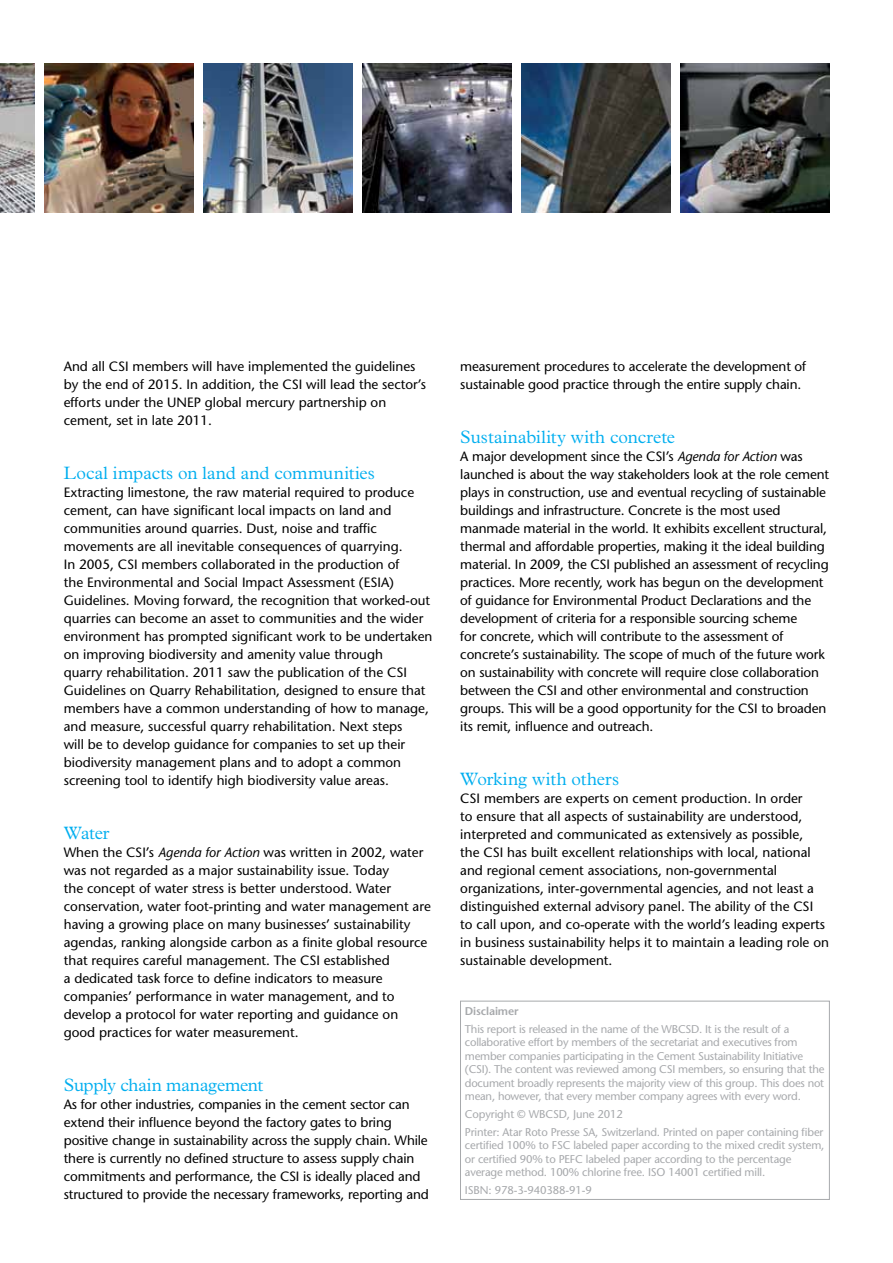
<style>
.page{position:relative;width:893px;height:1263px;background:#fff}
.page>*{position:absolute;margin:0;border:0;box-sizing:border-box;transform-origin:0 0}
.t1{font:300 18px "Plantin MT Pro";letter-spacing:-.005em;color:#00aeef}
.t2{font:500 13.5px/18px "Stone Sans Std";color:#000}
.t3{font:500 11.25px/13.5px "Stone Sans Std";letter-spacing:-.02em;color:#a7a9ac}
.t4{font:600 11.25px "Stone Sans Std";letter-spacing:-.01em;color:#a7a9ac}
.s1{font-style:italic}
</style>
<div class="page">
<img style="left:203px;top:64px;width:149px;height:149px">
<img style="left:680px;top:64px;width:149px;height:149px">
<img style="left:44px;top:64px;width:149px;height:149px">
<img style="left:521px;top:64px;width:149px;height:149px">
<img style="left:0;top:64px;width:34px;height:149px">
<img style="left:362px;top:64px;width:149px;height:149px">
<div style="left:460px;top:1001px;width:370px;height:198px;border:1px solid #a7a9ac"></div>
<p class="t2" style="left:64px;top:358px;width:364px">And all CSI members will have implemented the guidelines by the end of 2015. In addition, the CSI will lead the sector’s efforts under the UNEP global mercury partnership on cement, set in late 2011.</p>
<h1 class="t1" style="left:64px;top:463px;width:313px">Local impacts on land and communities</h1>
<p class="t2" style="left:64px;top:484px;width:370px">Extracting limestone, the raw material required to produce cement, can have significant local impacts on land and communities around quarries. Dust, noise and traffic movements are all inevitable consequences of quarrying.<br>In 2005, CSI members collaborated in the production of<br>the Environmental and Social Impact Assessment (ESIA)<br>Guidelines. Moving forward, the recognition that worked-out quarries can become an asset to communities and the wider environment has prompted significant work to be undertaken on improving biodiversity and amenity value through<br>quarry rehabilitation. 2011 saw the publication of the CSI Guidelines on Quarry Rehabilitation, designed to ensure that members have a common understanding of how to manage, and measure, successful quarry rehabilitation. N ext steps<br>will be to develop guidance for companies to set up their biodiversity management plans and to adopt a common screening tool to identify high biodiversity value areas.</p>
<h1 class="t1" style="left:64px;top:823px;width:47px">Water</h1>
<p class="t2" style="left:64px;top:844px;width:369px">When the CSI’s <span class="s1">Agenda for Action</span> was written in 2002, water was not regarded as a major sustainability issue. Today<br>the concept of water stress is better understood. Water conservation, water foot-printing and water management are having a growing place on many businesses’ sustainability agendas, ranking alongside carbon as a finite global resource that requires careful management. The CSI established<br>a dedicated task force to define indicators to measure companies’ performance in water management, and to develop a protocol for water reporting and guidance on good practices for water measurement.</p>
<h1 class="t1" style="left:64px;top:1075px;width:201px">Supply chain management</h1>
<p class="t2" style="left:64px;top:1096px;width:367px">As for other industries, companies in the cement sector can extend their influence beyond the factory gates to bring positive change in sustainability across the supply chain. While there is currently no defined structure to assess supply chain commitments and performance, the CSI is ideally placed and structured to provide the necessary frameworks, reporting and</p>
<p class="t2" style="left:460px;top:358px;width:347px">measurement procedures to accelerate the development of sustainable good practice through the entire supply chain.</p>
<h1 class="t1" style="left:460px;top:427px;width:216px">Sustainability with concrete</h1>
<p class="t2" style="left:460px;top:448px;width:370px">A major development since the CSI’s <span class="s1">Agenda for Action</span> was launched is about the way stakeholders look at the role cement plays in construction, use and eventual recycling of sustainable buildings and infrastructure. Concrete is the most used manmade material in the world. It exhibits excellent structural, thermal and affordable properties, making it the ideal building material. In 2009, the CSI published an assessment of recycling practices. More recently, work has begun on the development of guidance for Environmental Product Declarations and the development of criteria for a responsible sourcing scheme<br>for concrete, which will contribute to the assessment of concrete’s sustainability. The scope of much of the future work on sustainability with concrete will require close collaboration between the CSI and other environmental and construction groups. This will be a good opportunity for the CSI to broaden its remit, influence and outreach.</p>
<h1 class="t1" style="left:460px;top:769px;width:160px">Working with others</h1>
<p class="t2" style="left:460px;top:790px;width:370px">CSI members are experts on cement production. In order<br>to ensure that all aspects of sustainability are understood, interpreted and communicated as extensively as possible,<br>the CSI has built excellent relationships with local, national and regional cement associations, non-governmental organizations, inter-governmental agencies, and not least a distinguished external advisory panel. The ability of the CSI to call upon, and co-operate with the world’s leading experts in business sustainability helps it to maintain a leading role on sustainable development.</p>
<p class="t4" style="left:465px;top:1004px;width:55px">Disclaimer</p>
<p class="t3" style="left:465px;top:1022px;width:361px">This report is released in the name of the WBCSD. It is the result of a collaborative effort by members of the secretariat and executives from member companies participating in the Cement Sustainability Initiative (CSI). The content was reviewed among CSI members, so ensuring that the document broadly represents the majority view of this group. This does not mean, however, that every member company agrees with every word.</p>
<p class="t3" style="left:465px;top:1105px;width:360px;line-height:17.7px">Copyright © WBCSD, June 2012<br>Printer: Atar Roto Presse SA, Switzerland. Printed on paper containing fiber</p>
<p class="t3" style="left:465px;top:1138px;width:361px">certified 100% to FSC labeled paper according to the mixed credit system, or certified 90% to PEFC labeled paper according to the percentage average method. 100% chlorine free. ISO 14001 certified mill.</p>
<p class="t3" style="left:465px;top:1183px;width:128px">ISBN : 978-3-940388-91-9</p>
</div>
